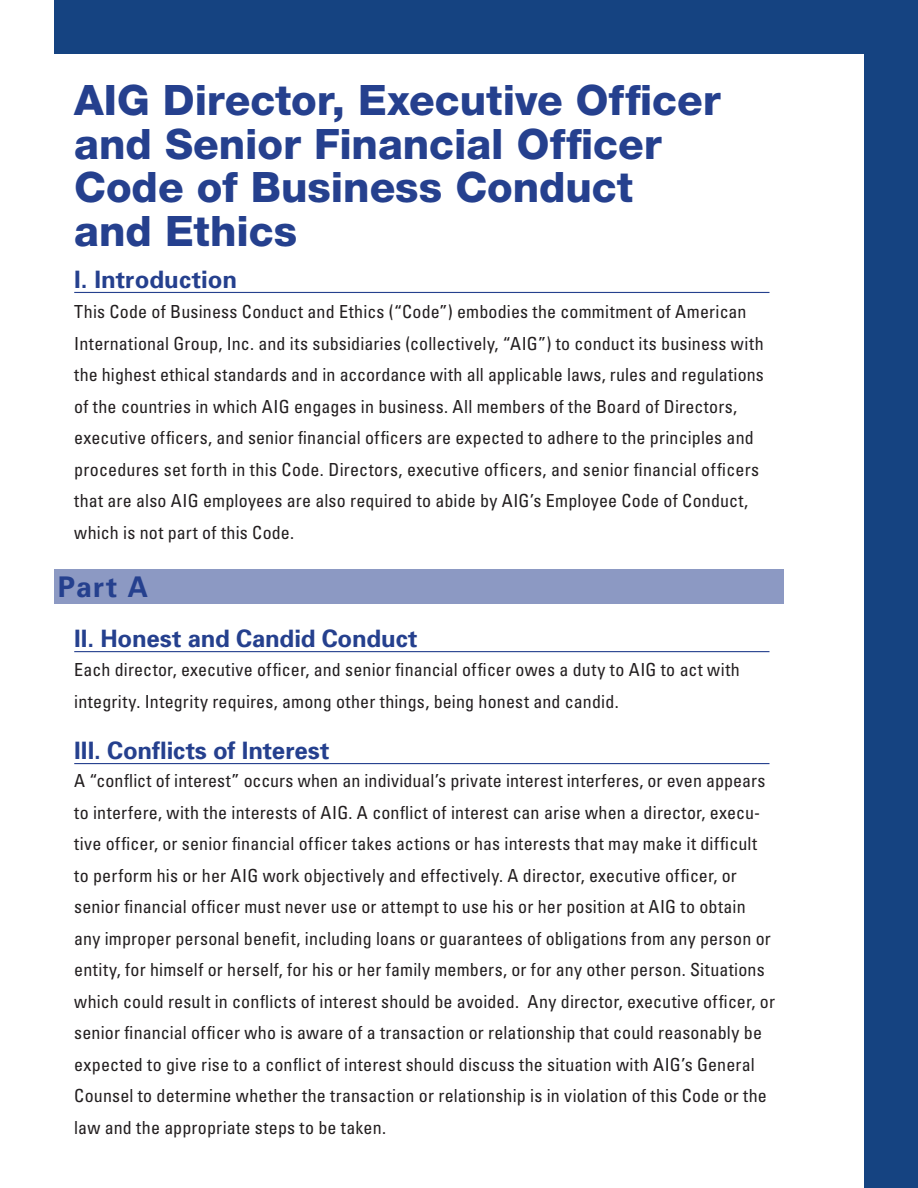
<style>
.page{position:relative;width:918px;height:1188px;background:#fff}
.page>*{position:absolute;margin:0;border:0;box-sizing:border-box;transform-origin:0 0}
.t1{font:800 42px/43.5px "Helvetica Neue";color:#25408e}
.t2{font:700 28.5px "Univers";color:#25408e}
.t3{font:700 24px "Univers";color:#25408e}
.t4{font:condensed 18px/31.5px "Univers";letter-spacing:.01em;color:#231f20}
</style>
<div class="page">
<div style="left:54px;top:0;width:863px;height:54px;background:#154381"></div>
<div style="left:864px;top:0;width:54px;height:1188px;background:#154381"></div>
<hr style="left:74px;top:292px;width:696px;height:1px;background:#25408e">
<hr style="left:74px;top:763px;width:696px;height:1px;background:#25408e">
<hr style="left:74px;top:651px;width:696px;height:1px;background:#25408e">
<div style="left:54px;top:570px;width:729px;height:34px;background:#8c99c3"></div>
<h1 class="t1" style="left:74px;top:82px;width:648px">AIG Director, Executive Officer and Senior Financial Officer<br>Code of Business Conduct and Ethics</h1>
<h3 class="t3" style="left:74px;top:270px;width:164px">I. Introduction</h3>
<p class="t4" style="left:74px;top:298px;width:691px">This Code of Business Conduct and Ethics (“Code”) embodies the commitment of American International Group, Inc. and its subsidiaries (collectively, “AIG”) to conduct its business with the highest ethical standards and in accordance with all applicable laws, rules and regulations of the countries in which AIG engages in business. All members of the Board of Directors, executive officers, and senior financial officers are expected to adhere to the principles and procedures set forth in this Code. Directors, executive officers, and senior financial officers that are also AIG employees are also required to abide by AIG’s Employee Code of Conduct, which is not part of this Code.</p>
<h2 class="t2" style="left:58px;top:577px;width:92px">Part A</h2>
<h3 class="t3" style="left:74px;top:630px;width:345px">II. Honest and Candid Conduct</h3>
<p class="t4" style="left:74px;top:656px;width:667px">Each director, executive officer, and senior financial officer owes a duty to AIG to act with integrity. Integrity requires, among other things, being honest and candid.</p>
<h3 class="t3" style="left:74px;top:742px;width:257px">III. Conflicts of Interest</h3>
<p class="t4" style="left:74px;top:767px;width:702px">A “conflict of interest” occurs when an individual’s private interest interferes, or even appears to interfere, with the interests of AIG. A conflict of interest can arise when a director, execu&shy;tive officer, or senior financial officer takes actions or has interests that may make it difficult to perform his or her AIG work objectively and effectively. A director, executive officer, or senior financial officer must never use or attempt to use his or her position at AIG to obtain any improper personal benefit, including loans or guarantees of obligations from any person or entity, for himself or herself, for his or her family members, or for any other person. Situations which could result in conflicts of interest should be avoided. Any director, executive officer, or senior financial officer who is aware of a transaction or relationship that could reasonably be expected to give rise to a conflict of interest should discuss the situation with AIG’s General Counsel to determine whether the transaction or relationship is in violation of this Code or the law and the appropriate steps to be taken.</p>
</div>
